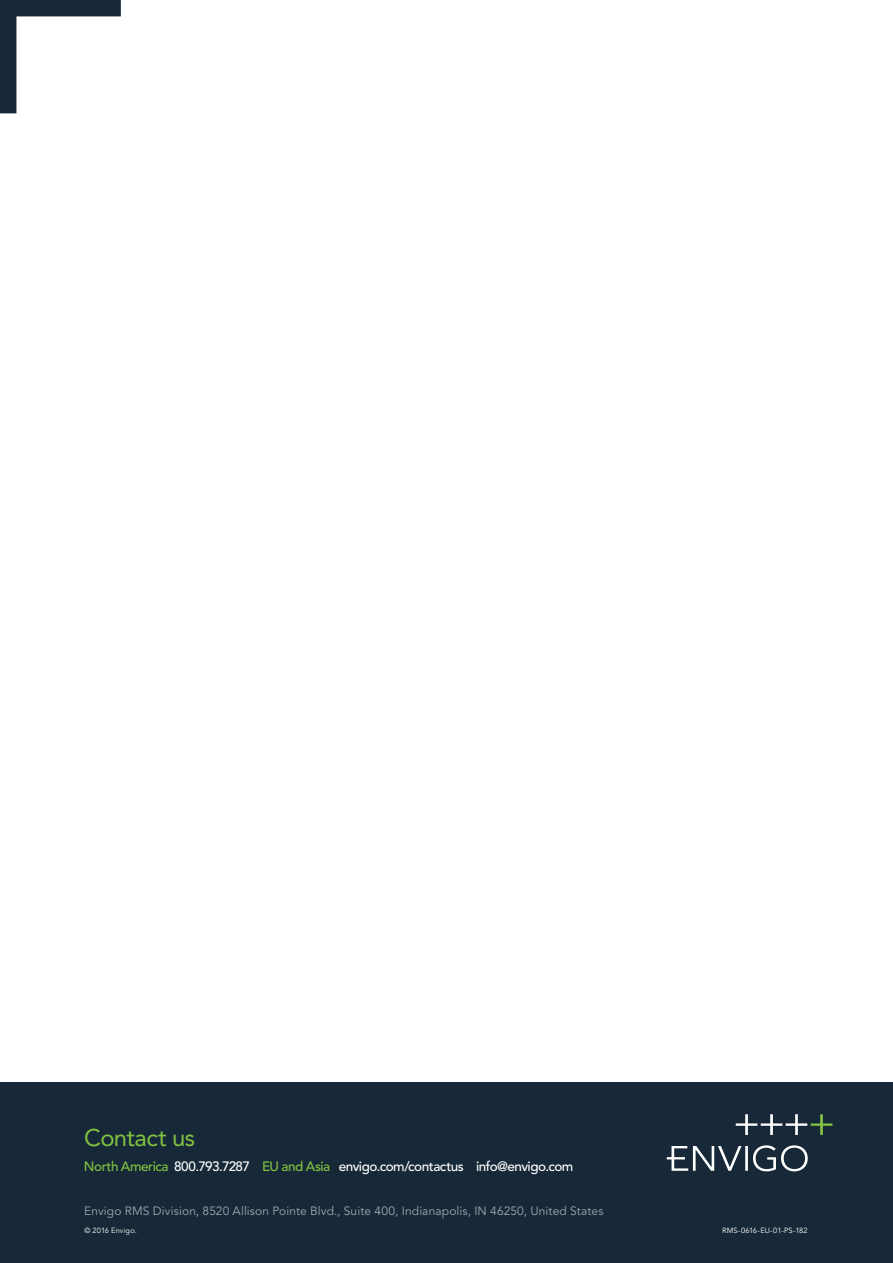
<style>
.page{position:relative;width:893px;height:1263px;background:#fff}
.page>*{position:absolute;margin:0;border:0;box-sizing:border-box;transform-origin:0 0}
.t1{font:24px "Avenir LT Std";letter-spacing:-.025em;color:#81c340}
.t2{font:500 13.5px "Avenir LT Std";letter-spacing:-.035em;color:#fff}
.t3{font:12px "Avenir LT Std";letter-spacing:.01em;color:#a2a7b2}
.t4{font:7.5px "Avenir LT Std";letter-spacing:.015em;color:#fff}
.s1{color:#81c340}
</style>
<div class="page">
<div style="left:0;top:1082px;width:893px;height:181px;background:#172938"></div>
<svg style="left:667px;top:1145px;width:141px;height:26px"></svg>
<svg style="left:736px;top:1114px;width:96px;height:21px"></svg>
<svg style="left:0;top:0;width:121px;height:113px"></svg>
<h1 class="t1" style="left:84px;top:1124px;width:112px">Contact us</h1>
<p class="t2" style="left:84px;top:1158px;width:491px"><span class="s1">North America</span> 800.793.7287 <span class="s1">EU and Asia</span> envigo.com/contactus info@envigo.com</p>
<p class="t3" style="left:84px;top:1203px;width:521px">Envigo RMS Division, 8520 Allison Pointe Blvd., Suite 400, Indianapolis, IN 46250, United States</p>
<p class="t4" style="left:85px;top:1226px;width:54px">© 2016 Envigo.</p>
<p class="t4" style="left:722px;top:1226px;width:87px">RMS-0616-EU-01-PS-182</p>
</div>
